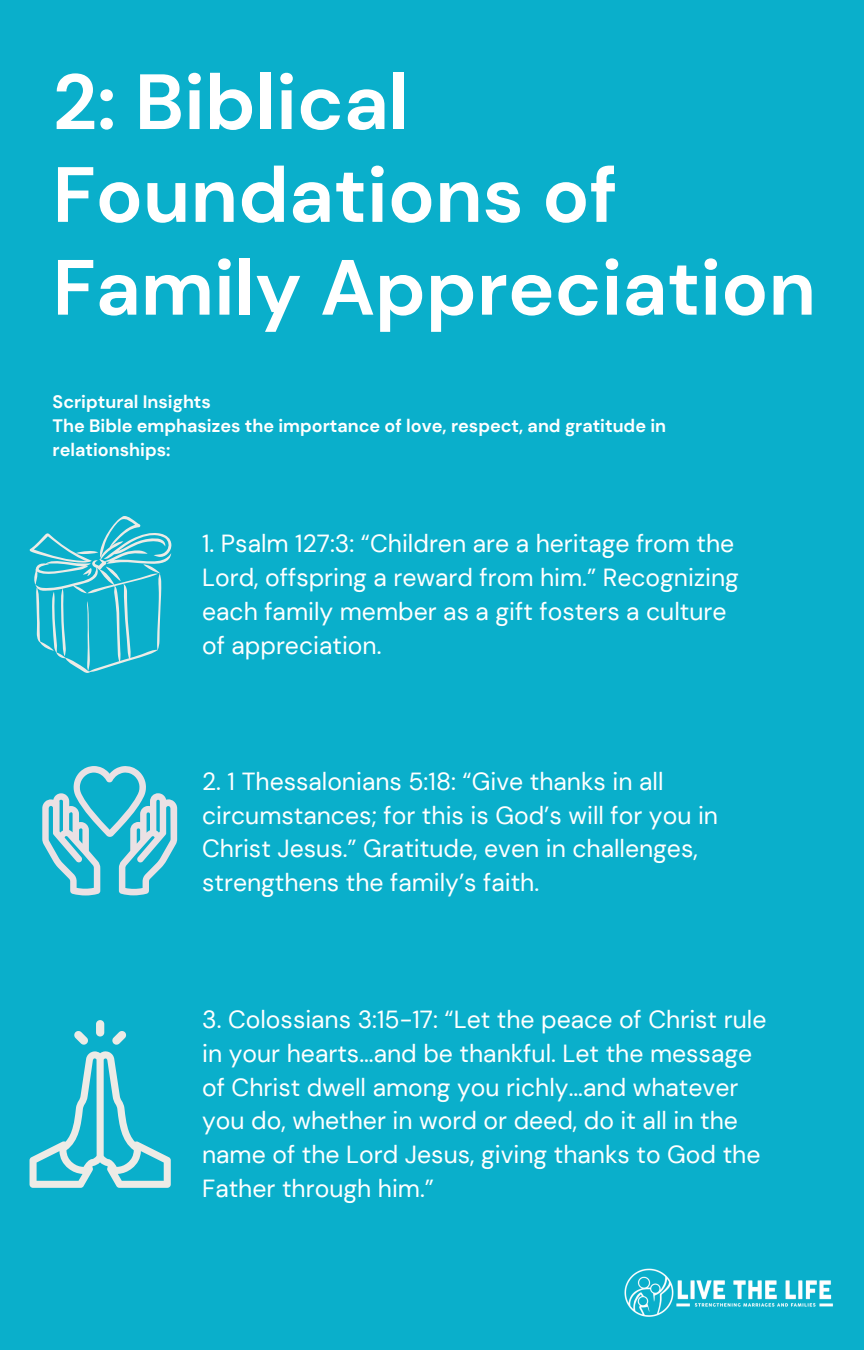
<style>
.page{position:relative;width:864px;height:1350px;background:#0aafcb}
.page>*{position:absolute;margin:0;border:0;box-sizing:border-box;transform-origin:0 0}
.t1{font:700 78.08px/92.7px "DM Sans";color:#fff}
.t2{font:24.75px/33.8px "DM Sans";color:#fff}
.t3{font:700 18px/24.1px "DM Sans";color:#fff}
</style>
<div class="page">
<svg style="left:42px;top:766px;width:135px;height:130px"></svg>
<img style="left:624px;top:1268px;width:209px;height:49px">
<svg style="left:30px;top:516px;width:141px;height:157px"></svg>
<svg style="left:30px;top:1051px;width:141px;height:136px"></svg>
<svg style="left:96px;top:1020px;width:8px;height:17px"></svg>
<svg style="left:74px;top:1031px;width:14px;height:14px"></svg>
<svg style="left:112px;top:1031px;width:14px;height:14px"></svg>
<p class="t1" style="left:53px;top:56px;width:765px">2: Biblical<br>Foundations of<br>Family Appreciation</p>
<h1 class="t3" style="left:53px;top:390px;width:160px">Scriptural Insights</h1>
<p class="t3" style="left:53px;top:414px;width:615px">The Bible emphasizes the importance of love, respect, and gratitude in relationships:</p>
<p class="t2" style="left:202px;top:527px;width:538px">1. Psalm 127:3: “Children are a heritage from the Lord, offspring a reward from him.” Recognizing each family member as a gift fosters a culture of appreciation.</p>
<h2 class="t2" style="left:202px;top:765px;width:517px">2. 1 Thessalonians 5:18: “Give thanks in all circumstances; for this is God’s will for you in Christ Jesus.” Gratitude, even in challenges, strengthens the family’s faith.</h2>
<p class="t2" style="left:202px;top:1003px;width:566px">3. Colossians 3:15-17: “Let the peace of Christ rule in your hearts...and be thankful. Let the message of Christ dwell among you richly...and whatever you do, whether in word or deed, do it all in the name of the Lord Jesus, giving thanks to God the Father through him.”</p>
</div>
